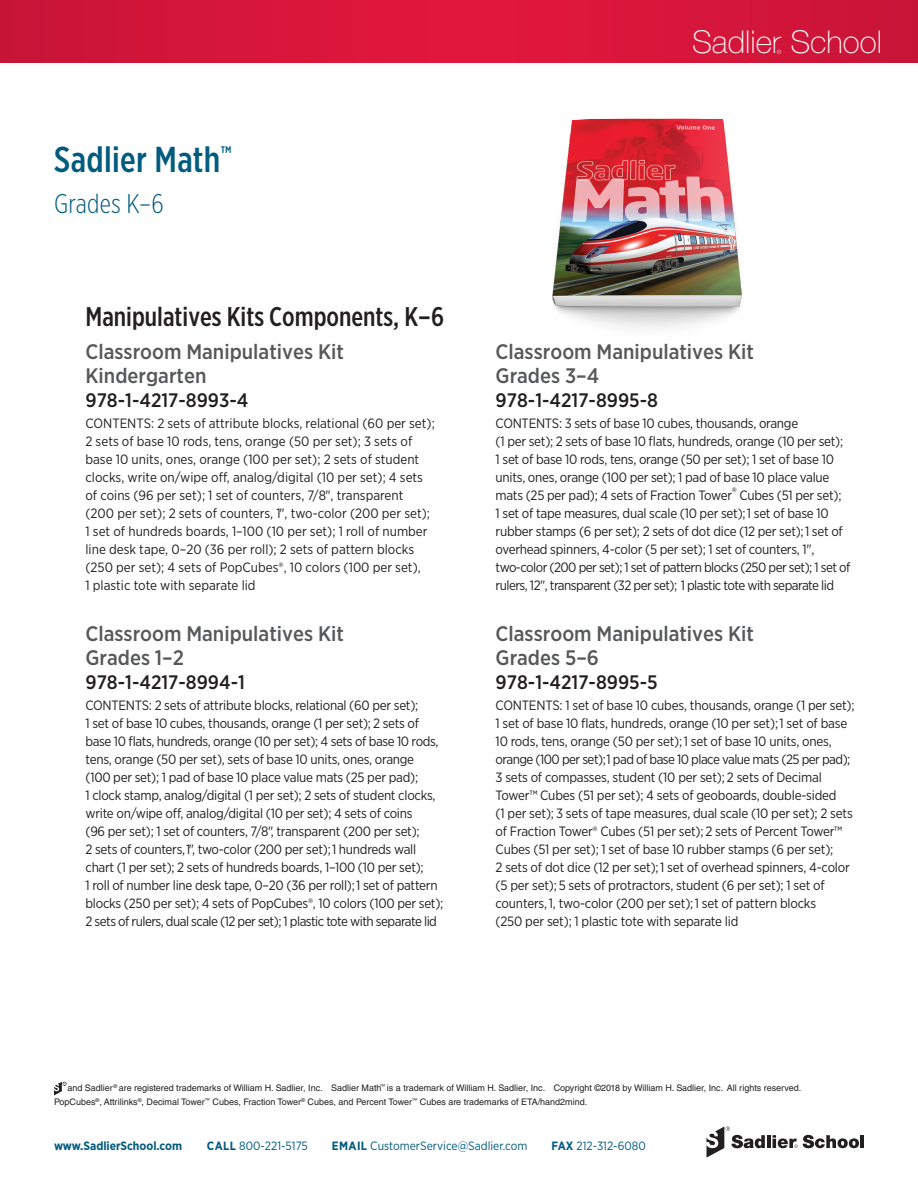
<style>
.page{position:relative;width:918px;height:1188px;background:#fff}
.page>*{position:absolute;margin:0;border:0;box-sizing:border-box;transform-origin:0 0}
.Program_Name{font:500 36px "Gotham X Narrow";letter-spacing:.01em;color:#005b7f}
.t1{font:100 31.5px "Helvetica Neue";color:#fff}
.B-Head_pricing{font:500 27px "Gotham X Narrow";color:#231f20}
.Program_Name-2{font:300 27px "Gotham X Narrow";letter-spacing:.01em;color:#005b7f}
.D-head{font:500 21px/24px "Gotham Narrow";color:#57585a}
.D-head-2{font:500 19.5px "Gotham Narrow";color:#231f20}
.Body{font:13.5px/18px "Gotham Narrow";letter-spacing:-.02em;color:#231f20}
.Body-2{font:13.5px/18px "Gotham Narrow";color:#231f20}
.Master_-_footer_left{font:12px "Gotham Narrow";color:#005b7f}
.Master_-_footer_left-2{font:700 12px "Gotham Narrow";color:#005b7f}
.Sadlier_copyright{font:9px "Helvetica LT Std";color:#231f20}
.t2{font:100 6px "Helvetica Neue";color:#fff}
.s1{font-weight:700}
</style>
<div class="page">
<svg style="left:707px;top:1127px;width:157px;height:31px"></svg>
<svg style="left:54px;top:1082px;width:12px;height:13px"></svg>
<svg style="left:0;top:0;width:918px;height:63px;background:#d5153a"></svg>
<img style="left:552px;top:118px;width:190px;height:210px">
<p class="Program_Name" style="left:54px;top:138px;width:179px">Sadlier Math<sup>™</sup></p>
<p class="Program_Name-2" style="left:54px;top:188px;width:111px">Grades K–6</p>
<p class="B-Head_pricing" style="left:86px;top:301px;width:360px">Manipulatives Kits Components, K–6</p>
<p class="D-head" style="left:86px;top:339px;width:260px">Classroom Manipulatives Kit<br>Kindergarten</p>
<p class="D-head-2" style="left:86px;top:388px;width:165px">978-1-4217-8993-4</p>
<p class="Body-2" style="left:86px;top:414px;width:351px">CONTENTS: 2 sets of attribute blocks, relational (60 per set); 2 sets of base 10 rods, tens, orange (50 per set); 3 sets of base 10 units, ones, orange (100 per set); 2 sets of student clocks, write on/wipe off, analog/digital (10 per set); 4 sets of coins (96 per set); 1 set of counters, 7/8", transparent (200 per set); 2 sets of counters, 1", two-color (200 per set); 1 set of hundreds boards, 1–100 (10 per set); 1 roll of number line desk tape, 0–20 (36 per roll); 2 sets of pattern blocks (250 per set); 4 sets of PopCubes®, 10 colors (100 per set),<br>1 plastic tote with separate lid</p>
<p class="D-head" style="left:86px;top:621px;width:260px">Classroom Manipulatives Kit<br>Grades 1–2</p>
<p class="D-head-2" style="left:86px;top:670px;width:161px">978-1-4217-8994-1</p>
<p class="Body" style="left:86px;top:696px;width:359px">CONTENTS: 2 sets of attribute blocks, relational (60 per set);<br>1 set of base 10 cubes, thousands, orange (1 per set); 2 sets of base 10 flats, hundreds, orange (10 per set); 4 sets of base 10 rods, tens, orange (50 per set), sets of base 10 units, ones, orange<br>(100 per set); 1 pad of base 10 place value mats (25 per pad);<br>1 clock stamp, analog/digital (1 per set); 2 sets of student clocks, write on/wipe off, analog/digital (10 per set); 4 sets of coins<br>(96 per set); 1 set of counters, 7/8", transparent (200 per set);<br>2 sets of counters, 1", two-color (200 per set); 1 hundreds wall chart (1 per set); 2 sets of hundreds boards, 1–100 (10 per set);<br>1 roll of number line desk tape, 0–20 (36 per roll); 1 set of pattern blocks (250 per set); 4 sets of PopCubes®, 10 colors (100 per set); 2 sets of rulers, dual scale (12 per set); 1 plastic tote with separate lid</p>
<p class="t1" style="left:692px;top:24px;width:191px">Sadlier School</p>
<p class="t2" style="left:777px;top:48px;width:6px">®</p>
<p class="D-head" style="left:496px;top:339px;width:260px">Classroom Manipulatives Kit<br>Grades 3–4</p>
<p class="D-head-2" style="left:496px;top:388px;width:164px">978-1-4217-8995-8</p>
<p class="Body" style="left:496px;top:414px;width:356px">CONTENTS: 3 sets of base 10 cubes, thousands, orange<br>(1 per set); 2 sets of base 10 flats, hundreds, orange (10 per set); 1 set of base 10 rods, tens, orange (50 per set); 1 set of base 10 units, ones, orange (100 per set); 1 pad of base 10 place value mats (25 per pad); 4 sets of Fraction Tower® Cubes (51 per set);<br>1 set of tape measures, dual scale (10 per set); 1 set of base 10 rubber stamps (6 per set); 2 sets of dot dice (12 per set); 1 set of overhead spinners, 4-color (5 per set); 1 set of counters, 1", two-color (200 per set); 1 set of pattern blocks (250 per set); 1 set of rulers, 12", transparent (32 per set); 1 plastic tote with separate lid</p>
<p class="D-head" style="left:496px;top:621px;width:260px">Classroom Manipulatives Kit<br>Grades 5–6</p>
<p class="D-head-2" style="left:496px;top:670px;width:164px">978-1-4217-8995-5</p>
<p class="Body" style="left:496px;top:696px;width:361px">CONTENTS: 1 set of base 10 cubes, thousands, orange (1 per set); 1 set of base 10 flats, hundreds, orange (10 per set); 1 set of base 10 rods, tens, orange (50 per set); 1 set of base 10 units, ones, orange (100 per set); 1 pad of base 10 place value mats (25 per pad); 3 sets of compasses, student (10 per set); 2 sets of Decimal Tower™ Cubes (51 per set); 4 sets of geoboards, double-sided<br>(1 per set); 3 sets of tape measures, dual scale (10 per set); 2 sets of Fraction Tower® Cubes (51 per set); 2 sets of Percent Tower™ Cubes (51 per set); 1 set of base 10 rubber stamps (6 per set);<br>2 sets of dot dice (12 per set); 1 set of overhead spinners, 4-color (5 per set); 5 sets of protractors, student (6 per set); 1 set of counters, 1, two-color (200 per set); 1 set of pattern blocks<br>(250 per set); 1 plastic tote with separate lid</p>
<p class="Sadlier_copyright" style="left:67px;top:1083px;width:735px">and Sadlier <sup>®</sup> are registered trademarks of William H. Sadlier, Inc. Sadlier Math<sup>™</sup> is a trademark of William H. Sadlier, Inc. Copyright ©2018 by William H. Sadlier, Inc. All rights reserved.</p>
<p class="Sadlier_copyright" style="left:54px;top:1096px;width:535px">PopCubes<sup>®</sup>, Attrilinks<sup>®</sup>, Decimal Tower<sup>™</sup> Cubes, Fraction Tower<sup>®</sup> Cubes, and Percent Tower<sup>™</sup> Cubes are trademarks of ETA/hand2mind.</p>
<p class="Master_-_footer_left-2" style="left:54px;top:1138px;width:130px">www.SadlierSchool.com</p>
<p class="Master_-_footer_left" style="left:207px;top:1138px;width:103px"><span class="s1">CALL</span> 800-221-5175</p>
<p class="Master_-_footer_left" style="left:332px;top:1138px;width:197px"><span class="s1">EMAIL</span> CustomerService@Sadlier.com</p>
<p class="Master_-_footer_left" style="left:551px;top:1138px;width:96px"><span class="s1">FAX</span> 212-312-6080</p>
</div>
